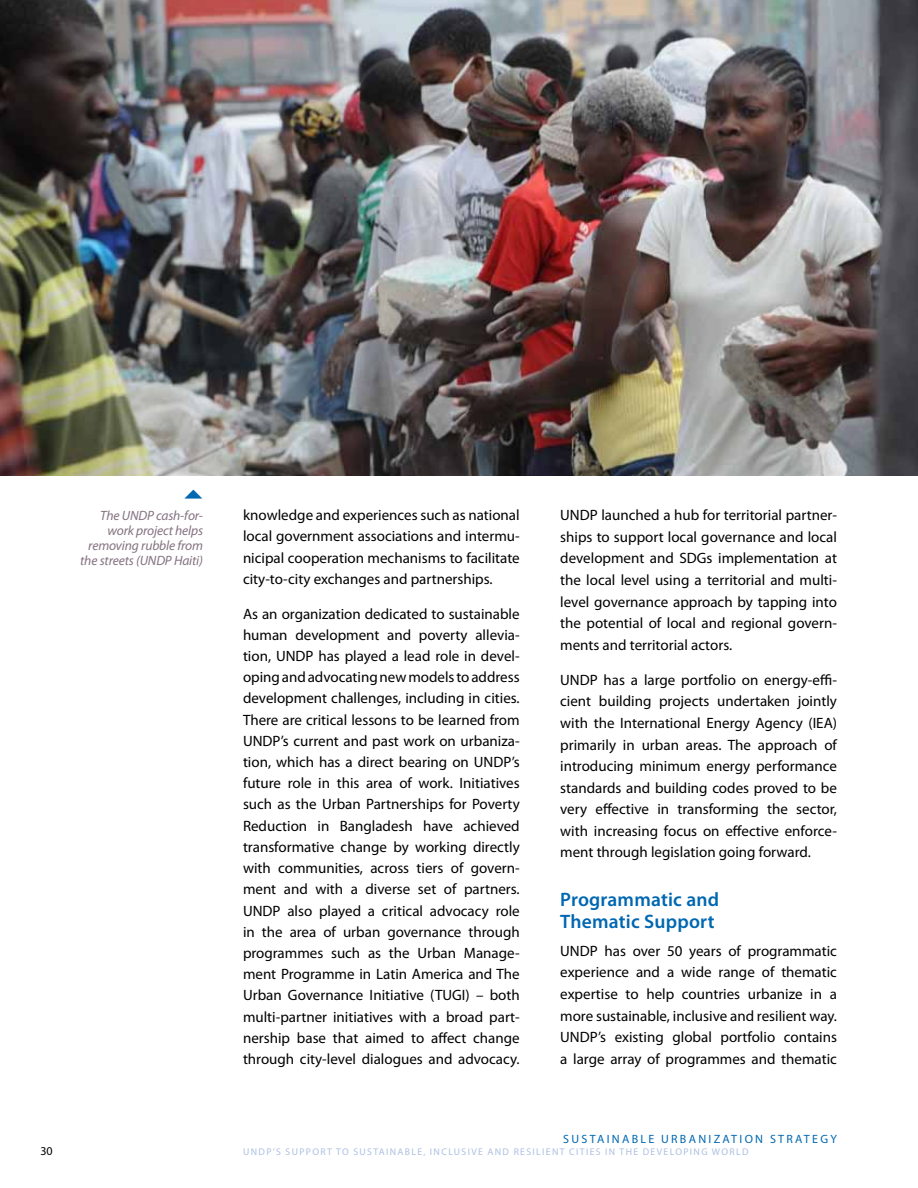
<style>
.page{position:relative;width:918px;height:1188px;background:#fff}
.page>*{position:absolute;margin:0;border:0;box-sizing:border-box;transform-origin:0 0}
.t1{font:600 19.5px/21.6px "Myriad Pro";letter-spacing:.01em;color:#0067b1}
.t2{font:15px/21.1px "Myriad Pro";color:#000;text-align:justify}
.t3{font:italic 13.5px/15px "Myriad Pro";letter-spacing:-.01em;color:#84727f;text-align:right}
.t4{font:12px "Myriad Pro";letter-spacing:.245em;color:#0067b1}
.t5{font:12px "Myriad Pro";color:#000}
.t6{font:9.75px "Myriad Pro";letter-spacing:.215em;color:#adc0e2}
.t7{font:9.75px "Myriad Pro";letter-spacing:.145em;color:#adc0e2}
</style>
<div class="page">
<img style="left:0;top:0;width:918px;height:475px">
<p class="t3" style="left:80px;top:508px;width:124px">The UNDP cash-for&shy;work project helps removing rubble from the streets (UNDP Haiti)</p>
<p class="t5" style="left:40px;top:1144px;width:14px">30</p>
<p class="t2" style="left:243px;top:504px;width:278px">knowledge and experiences such as national local government associations and intermu&shy;nicipal cooperation mechanisms to facilitate city-to-city exchanges and partnerships.</p>
<p class="t2" style="left:243px;top:603px;width:278px">As an organization dedicated to sustainable human development and poverty allevia&shy;tion, UNDP has played a lead role in devel&shy;oping and advocating new models to address development challenges, including in cities.<br>There are critical lessons to be learned from UNDP’s current and past work on urbaniza&shy;tion, which has a direct bearing on UNDP’s future role in this area of work. Initiatives such as the Urban Partnerships for Poverty Reduction in Bangladesh have achieved transformative change by working directly with communities, across tiers of govern&shy;ment and with a diverse set of partners.<br>UNDP also played a critical advocacy role in the area of urban governance through programmes such as the Urban Manage&shy;ment Programme in Latin America and The Urban Governance Initiative (TUGI) – both multi-partner initiatives with a broad part&shy;nership base that aimed to affect change through city-level dialogues and advocacy.</p>
<p class="t2" style="left:560px;top:504px;width:278px;line-height:21.6px">UNDP launched a hub for territorial partner&shy;ships to support local governance and local development and SDGs implementation at the local level using a territorial and multi&shy;level governance approach by tapping into the potential of local and regional govern&shy;ments and territorial actors.</p>
<p class="t2" style="left:560px;top:669px;width:278px;line-height:21.6px">UNDP has a large portfolio on energy-effi&shy;cient building projects undertaken jointly with the International Energy Agency (IEA) primarily in urban areas. The approach of introducing minimum energy performance standards and building codes proved to be very effective in transforming the sector, with increasing focus on effective enforce&shy;ment through legislation going forward.</p>
<h1 class="t1" style="left:560px;top:888px;width:161px">Programmatic and<br>Thematic Support</h1>
<p class="t2" style="left:560px;top:940px;width:278px;line-height:21.6px">UNDP has over 50 years of programmatic experience and a wide range of thematic expertise to help countries urbanize in a more sustainable, inclusive and resilient way.<br>UNDP’s existing global portfolio contains a large array of programmes and thematic</p>
<p class="t4" style="left:563px;top:1132px;width:9px">sus</p>
<p class="t4" style="left:590px;top:1132px;width:17px">t aina</p>
<p class="t4" style="left:632px;top:1132px;width:66px">ble u rbani</p>
<p class="t4" style="left:714px;top:1132px;width:35px">zat ion</p>
<p class="t4" style="left:770px;top:1132px;width:68px">st rat egy</p>
<p class="t6" style="left:243px;top:1146px;width:51px">UNDP’s suppo</p>
<p class="t6" style="left:320px;top:1146px;width:40px">rt to sus</p>
<p class="t6" style="left:373px;top:1146px;width:13px">taina</p>
<p class="t6" style="left:405px;top:1146px;width:32px">ble, inc</p>
<p class="t6" style="left:448px;top:1146px;width:12px">lusi</p>
<p class="t6" style="left:471px;top:1146px;width:25px">ve and</p>
<p class="t7" style="left:514px;top:1146px;width:169px">resi lient ci ties in the developin</p>
<p class="t6" style="left:701px;top:1146px;width:48px">g world</p>
</div>
